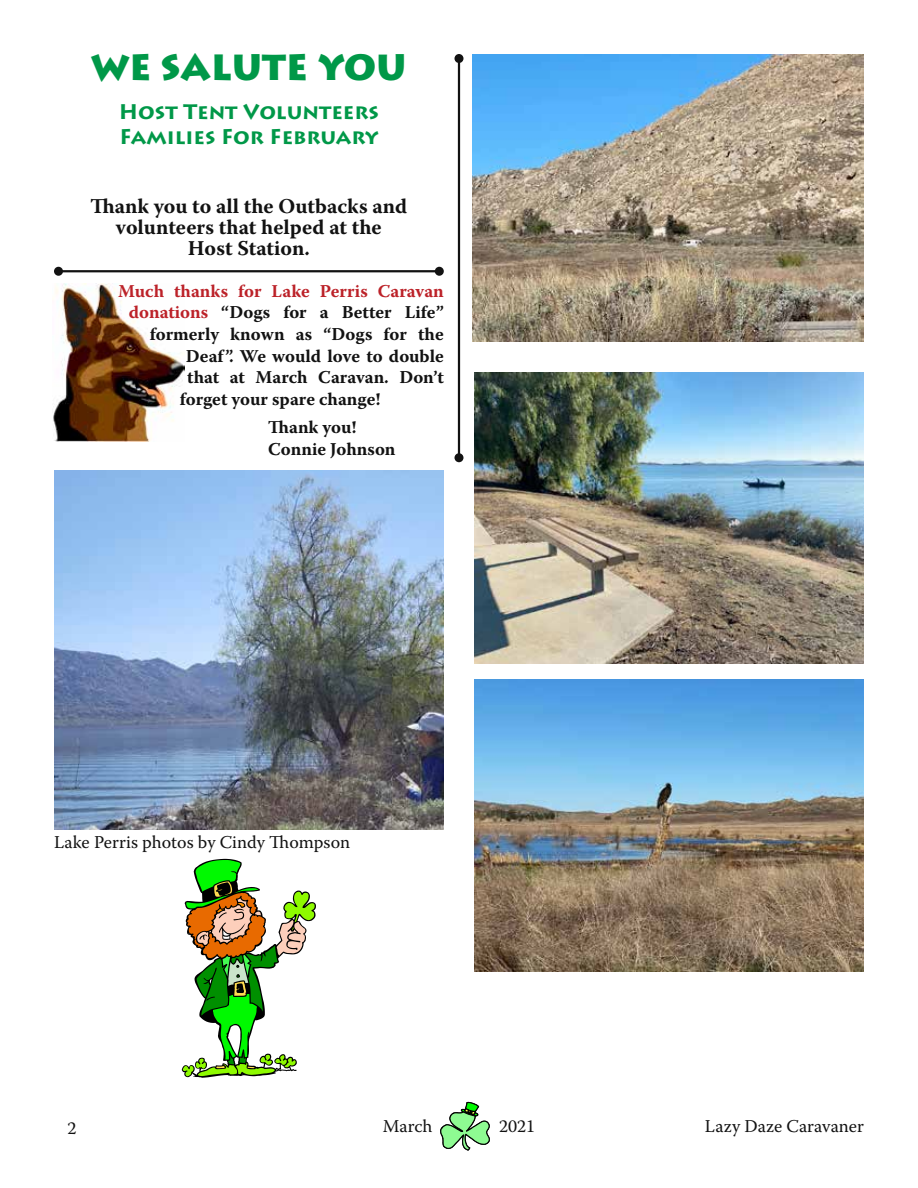
<style>
.page{position:relative;width:918px;height:1188px;background:#fff}
.page>*{position:absolute;margin:0;border:0;box-sizing:border-box;transform-origin:0 0}
.t1{font:900 36px "Lithos Pro";color:#009848}
.t2{font:700 21px/21px "Warnock Pro";color:#121212;text-align:center}
.t3{font:700 21px/25.2px "Lithos Pro";color:#009848}
.t4{font:700 18px/21.6px "Warnock Pro";color:#121212}
.t5{font:18px "Warnock Pro";color:#121212}
.t6{font:700 18px "Warnock Pro";color:#bc2229}
.s1{color:#bc2229}
</style>
<div class="page">
<svg style="left:441px;top:1102px;width:48px;height:48px"></svg>
<hr style="left:458px;top:58px;width:2px;height:400px;background:#121212">
<div style="left:454px;top:54px;width:10px;height:9px;background:#121212;border-radius:50%"></div>
<div style="left:454px;top:453px;width:10px;height:9px;background:#121212;border-radius:50%"></div>
<hr style="left:58px;top:270px;width:381px;height:2px;background:#121212">
<div style="left:54px;top:267px;width:9px;height:9px;background:#121212;border-radius:50%"></div>
<div style="left:435px;top:267px;width:9px;height:9px;background:#121212;border-radius:50%"></div>
<img style="left:53px;top:284px;width:131px;height:158px">
<img style="left:472px;top:54px;width:391px;height:287px">
<img style="left:474px;top:373px;width:390px;height:291px">
<svg style="left:182px;top:859px;width:134px;height:219px"></svg>
<img style="left:54px;top:471px;width:390px;height:359px">
<img style="left:474px;top:679px;width:390px;height:293px">
<h1 class="t1" style="left:91px;top:45px;width:317px">WE SALUTE YOU</h1>
<p class="t3" style="left:119px;top:100px;width:261px">Host Tent Volunteers<br>Families For February</p>
<p class="t2" style="left:90px;top:196px;width:318px">Thank you to all the Outbacks and volunteers that helped at the<br>Host Station.</p>
<p class="t6" style="left:118px;top:280px;width:327px">Much thanks for Lake Perris Caravan</p>
<p class="t4" style="left:129px;top:301px;width:316px"><span class="s1">donations</span> “Dogs for a Better Life”</p>
<p class="t4" style="left:150px;top:323px;width:295px">formerly known as “Dogs for the</p>
<p class="t4" style="left:186px;top:345px;width:260px">Deaf”. We would love to double</p>
<p class="t4" style="left:187px;top:366px;width:258px">that at March Caravan. Don’t</p>
<p class="t4" style="left:180px;top:388px;width:202px">forget your spare change!</p>
<p class="t4" style="left:268px;top:416px;width:129px">Thank you!<br>Connie Johnson</p>
<p class="t5" style="left:54px;top:831px;width:298px">Lake Perris photos by Cindy Thompson</p>
<p class="t5" style="left:68px;top:1117px;width:11px">2</p>
<p class="t5" style="left:383px;top:1115px;width:51px">March</p>
<p class="t5" style="left:499px;top:1115px;width:38px">2021</p>
<p class="t5" style="left:705px;top:1115px;width:161px">Lazy Daze Caravaner</p>
</div>
